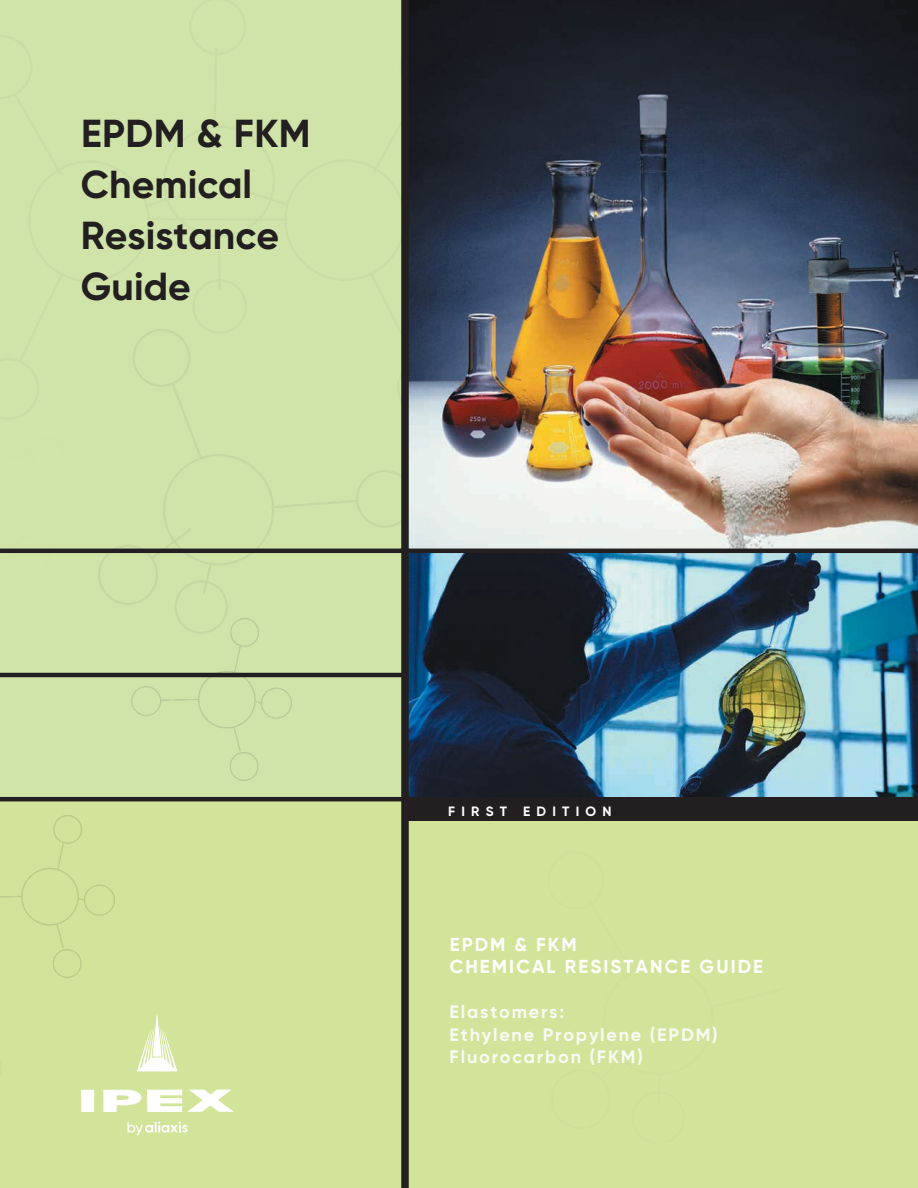
<style>
.page{position:relative;width:918px;height:1188px;background:#fff}
.page>*{position:absolute;margin:0;border:0;box-sizing:border-box;transform-origin:0 0}
.t1{font:700 39px/51px "Gilroy";color:#231f20}
.t2{font:700 18.75px "Gilroy";letter-spacing:.11em;color:#fff}
.t3{font:700 18px "Gilroy";letter-spacing:.1em;color:#f8fbf4}
.t4{font:700 13.5px "Gilroy";letter-spacing:.46em;color:#fff}
</style>
<div class="page">
<img style="left:409px;top:0;width:509px;height:549px">
<img style="left:409px;top:553px;width:509px;height:244px">
<div style="left:0;top:801px;width:402px;height:387px;background:#d2e49a"></div>
<div style="left:408px;top:819px;width:510px;height:369px;background:#d2e49a"></div>
<div style="left:0;top:0;width:402px;height:798px;background:#d0e4aa"></div>
<div style="left:405px;top:797px;width:513px;height:24px;background:#231f20"></div>
<img style="left:131px;top:633px;width:160px;height:147px">
<img style="left:0;top:815px;width:115px;height:162px">
<img style="left:0;top:899px;width:1px;height:78px">
<img style="left:99px;top:420px;width:302px;height:213px">
<div style="left:401px;top:0;width:8px;height:1188px;background:#231f20"></div>
<hr style="left:0;top:549px;width:918px;height:4px;background:#231f20">
<hr style="left:0;top:673px;width:405px;height:4px;background:#231f20">
<hr style="left:0;top:797px;width:405px;height:4px;background:#231f20">
<div style="left:81px;top:1090px;width:13px;height:22px;background:#fff"></div>
<svg style="left:103px;top:1090px;width:38px;height:22px"></svg>
<svg style="left:147px;top:1090px;width:87px;height:22px"></svg>
<svg style="left:137px;top:1015px;width:40px;height:56px"></svg>
<svg style="left:127px;top:1122px;width:61px;height:13px"></svg>
<h1 class="t1" style="left:81px;top:108px;width:231px">EPDM &amp; FKM<br>Chemical<br>Resistance<br>Guide</h1>
<p class="t4" style="left:448px;top:803px;width:60px">FIRST</p>
<p class="t4" style="left:523px;top:803px;width:90px">EDITION</p>
<p class="t2" style="left:450px;top:933px;width:57px">EPDM</p>
<p class="t2" style="left:515px;top:933px;width:14px">&amp;</p>
<p class="t2" style="left:536px;top:933px;width:42px">FKM</p>
<p class="t2" style="left:450px;top:955px;width:107px">CHEMICAL</p>
<p class="t3" style="left:450px;top:1001px;width:116px">Elastomers:</p>
<p class="t2" style="left:565px;top:955px;width:127px">RESISTANCE</p>
<p class="t2" style="left:700px;top:955px;width:65px">GUIDE</p>
<p class="t3" style="left:450px;top:1023px;width:86px">Ethylene</p>
<p class="t3" style="left:543px;top:1023px;width:100px">Propylene</p>
<p class="t3" style="left:450px;top:1046px;width:133px">Fluorocarbon</p>
<p class="t3" style="left:590px;top:1046px;width:55px">(FKM(</p>
<p class="t3" style="left:650px;top:1023px;width:69px">(EPDM(</p>
</div>
